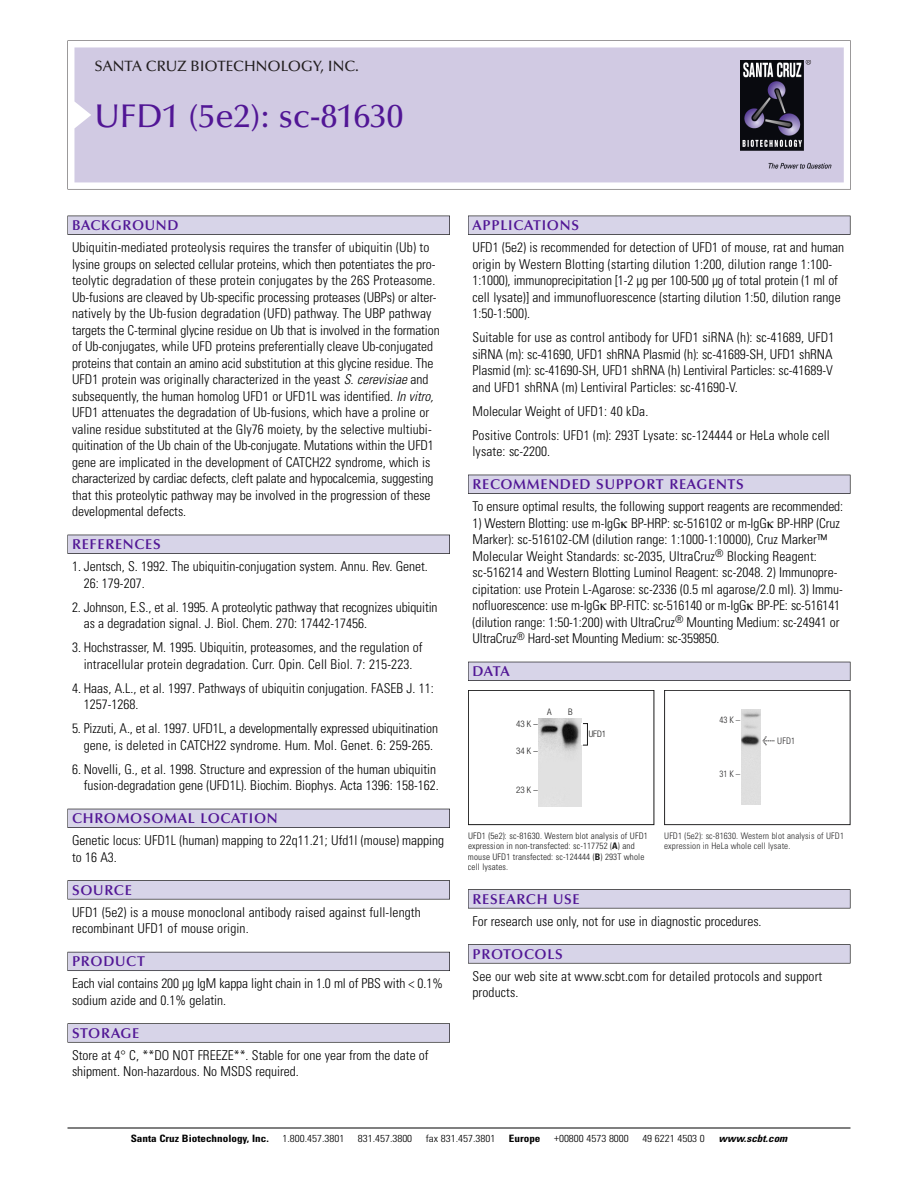
<style>
.page{position:relative;width:918px;height:1188px;background:#fff}
.page>*{position:absolute;margin:0;border:0;box-sizing:border-box;transform-origin:0 0}
.t1{font:500 33px "Optima";color:#511695}
.t2{font:500 15px "Optima";color:#231f20}
.t3{font:600 14.25px "Optima";letter-spacing:.05em;color:#511695}
.t4{font:300 condensed 13.5px/16.5px "Univers";color:#000}
.t5{font:300 condensed 10.2px "Univers";color:#000;scale:1.1 1}
.t6{font:700 condensed 10.2px "Univers";color:#000;scale:1.1 1}
.t7{font:italic 700 condensed 10.2px "Univers";color:#000;scale:1.1 1}
.t8{font:300 condensed 9px/10.5px "Univers";letter-spacing:.015em;color:#191919}
.t9{font:300 condensed 9px/10.5px "Univers";letter-spacing:.015em;color:#272627}
.t10{font:300 condensed 9px "Helvetica Neue";color:#191919}
.s1{font-style:italic}
.s2{font-family:"Meta Plus";font-weight:400;font-stretch:normal;font-size:10.5px}
.s3{font-weight:700}
</style>
<div class="page">
<svg style="left:68px;top:40px;width:783px;height:149px"></svg>
<div style="left:74px;top:47px;width:770px;height:135px;background:#d1cae3"></div>
<img style="left:741px;top:60px;width:90px;height:108px">
<div style="left:68px;top:216px;width:382px;height:19px;background:#535256"></div>
<div style="left:68px;top:216px;width:381px;height:18px;background:#d7d4e8"></div>
<div style="left:68px;top:535px;width:382px;height:19px;background:#525156"></div>
<div style="left:68px;top:535px;width:381px;height:18px;background:#d7d4e8"></div>
<div style="left:68px;top:809px;width:382px;height:19px;background:#515057"></div>
<div style="left:68px;top:809px;width:381px;height:18px;background:#d7d4e8"></div>
<div style="left:68px;top:880px;width:382px;height:19px;background:#575659"></div>
<div style="left:68px;top:881px;width:381px;height:18px;background:#d7d4e8"></div>
<div style="left:68px;top:952px;width:382px;height:19px;background:#595860"></div>
<div style="left:68px;top:952px;width:381px;height:18px;background:#d7d4e8"></div>
<svg style="left:68px;top:1023px;width:382px;height:20px"></svg>
<div style="left:68px;top:1024px;width:381px;height:18px;background:#d7d4e8"></div>
<div style="left:468px;top:216px;width:382px;height:19px;background:#535256"></div>
<div style="left:468px;top:216px;width:382px;height:18px;background:#d7d4e8"></div>
<div style="left:468px;top:475px;width:382px;height:19px;background:#525156"></div>
<div style="left:468px;top:475px;width:382px;height:18px;background:#d7d4e8"></div>
<div style="left:468px;top:662px;width:382px;height:19px;background:#515057"></div>
<div style="left:468px;top:662px;width:382px;height:18px;background:#d7d4e8"></div>
<div style="left:468px;top:889px;width:382px;height:19px;background:#575659"></div>
<div style="left:468px;top:890px;width:382px;height:18px;background:#d7d4e8"></div>
<svg style="left:468px;top:944px;width:382px;height:20px"></svg>
<div style="left:468px;top:945px;width:382px;height:18px;background:#d7d4e8"></div>
<hr style="left:68px;top:1128px;width:782px;height:1px;background:#000">
<div style="left:468px;top:690px;width:186px;height:135px;border:1px solid #191919"></div>
<img style="left:539px;top:718px;width:42px;height:89px">
<div style="left:583px;top:723px;width:5px;height:22px;border:1px solid #191919"></div>
<div style="left:664px;top:690px;width:186px;height:135px;border:1px solid #272627"></div>
<img style="left:741px;top:709px;width:19px;height:96px">
<p class="t2" style="left:94px;top:60px;width:266px">SANTA CRUZ BIOTECHNOLOGY, INC.</p>
<p class="t1" style="left:94px;top:102px;width:310px">UFD1 (5e2): sc-81630</p>
<p class="t3" style="left:72px;top:219px;width:108px">BACKGROUND</p>
<p class="t4" style="left:72px;top:240px;width:369px">Ubiquitin-mediated proteolysis requires the transfer of ubiquitin (Ub) to lysine groups on selected cellular proteins, which then potentiates the pro&shy;teolytic degradation of these protein conjugates by the 26S Proteasome.<br>Ub-fusions are cleaved by Ub-specific processing proteases (UBPs) or alter&shy;natively by the Ub-fusion degradation (UFD) pathway. The UBP pathway targets the C-terminal glycine residue on Ub that is involved in the formation of Ub-conjugates, while UFD proteins preferentially cleave Ub-conjugated proteins that contain an amino acid substitution at this glycine residue. The UFD1 protein was originally characterized in the yeast <span class="s1">S.cerevisiae</span> and subsequently, the human homolog UFD1 or UFD1L was identified. <span class="s1">In vitro, </span>UFD1 attenuates the degradation of Ub-fusions, which have a proline or valine residue substituted at the Gly76 moiety, by the selective multiubi&shy;quitination of the Ub chain of the Ub-conjugate. Mutations within the UFD1 gene are implicated in the development of CATCH22 syndrome, which is characterized by cardiac defects, cleft palate and hypocalcemia, suggesting that this proteolytic pathway may be involved in the progression of these developmental defects.</p>
<p class="t3" style="left:72px;top:538px;width:90px">REFERENCES</p>
<p class="t4" style="left:84px;top:559px;width:346px;text-indent:-12px">1. Jentsch, S. 1992. The ubiquitin-conjugation system. Annu. Rev. Genet.<br>26: 179-207.</p>
<p class="t4" style="left:84px;top:600px;width:355px;text-indent:-12px">2. Johnson, E.S., et al. 1995. A proteolytic pathway that recognizes ubiquitin as a degradation signal. J. Biol. Chem. 270: 17442-17456.</p>
<p class="t4" style="left:72px;top:640px;width:352px;text-align:center">3. Hochstrasser, M. 1995. Ubiquitin, proteasomes, and the regulation of intracellular protein degradation. Curr. Opin. Cell Biol. 7: 215-223.</p>
<p class="t4" style="left:84px;top:681px;width:352px;text-indent:-12px">4. Haas, A.L., et al. 1997. Pathways of ubiquitin conjugation. FASEB J. 11:<br>1257-1268.</p>
<p class="t4" style="left:72px;top:721px;width:368px;text-align:center">5. Pizzuti, A., et al. 1997. UFD1L, a developmentally expressed ubiquitination gene, is deleted in CATCH22 syndrome. Hum. Mol. Genet. 6: 259-265.</p>
<p class="t4" style="left:72px;top:762px;width:368px;text-align:right">6. Novelli, G., et al. 1998. Structure and expression of the human ubiquitin fusion-degradation gene (UFD1L). Biochim. Biophys. Acta 1396: 158-162.</p>
<p class="t3" style="left:72px;top:812px;width:207px">CHROMOSOMAL LOCATION</p>
<p class="t4" style="left:72px;top:834px;width:374px">Genetic locus: UFD1L (human) mapping to 22q11.21; Ufd1l (mouse) mapping to 16 A3.</p>
<p class="t3" style="left:72px;top:884px;width:61px">SOURCE</p>
<p class="t4" style="left:72px;top:905px;width:350px">UFD1 (5e2) is a mouse monoclonal antibody raised against full-length recombinant UFD1 of mouse origin.</p>
<p class="t3" style="left:72px;top:955px;width:74px">PRODUCT</p>
<p class="t4" style="left:72px;top:977px;width:372px">Each vial contains 200 µg IgM kappa light chain in 1.0 ml of PBS with &lt; 0.1% sodium azide and 0.1% gelatin.</p>
<p class="t3" style="left:72px;top:1027px;width:69px">STORAGE</p>
<p class="t4" style="left:72px;top:1048px;width:358px">Store at 4° C, **DO NOT FREEZE**. Stable for one year from the date of shipment. Non-hazardous. No MSDS required.</p>
<p class="t3" style="left:473px;top:219px;width:108px">APPLICATIONS</p>
<p class="t4" style="left:473px;top:240px;width:373px">UFD1 (5e2) is recommended for detection of UFD1 of mouse, rat and human origin by Western Blotting (starting dilution 1:200, dilution range 1:100- 1:1000), immunoprecipitation [1-2 µg per 100-500 µg of total protein (1 ml of cell lysate)] and immunofluorescence (starting dilution 1:50, dilution range 1:50-1:500).</p>
<p class="t4" style="left:473px;top:330px;width:363px">Suitable for use as control antibody for UFD1 siRNA (h): sc-41689, UFD1 siRNA (m): sc-41690, UFD1 shRNA Plasmid (h): sc-41689-SH, UFD1 shRNA Plasmid (m): sc-41690-SH, UFD1 shRNA (h) Lentiviral Particles: sc-41689-V and UFD1 shRNA (m) Lentiviral Particles: sc-41690-V.</p>
<p class="t4" style="left:473px;top:404px;width:177px">Molecular Weight of UFD1: 40 kDa.</p>
<p class="t4" style="left:473px;top:428px;width:359px">Positive Controls: UFD1 (m): 293T Lysate: sc-124444 or HeLa whole cell lysate: sc-2200.</p>
<p class="t3" style="left:473px;top:478px;width:273px">RECOMMENDED SUPPORT REAGENTS</p>
<p class="t4" style="left:473px;top:499px;width:372px">To ensure optimal results, the following support reagents are recommended:</p>
<p class="t4" style="left:473px;top:516px;width:372px">1) Western Blotting: use m-IgG BP-HRP: sc-516102 or m-IgG BP-HRP (Cruz Marker): sc-516102-CM (dilution range: 1:1000-1:10000), Cruz Marker™ Molecular Weight Standards: sc-2035, UltraCruz<sup>®</sup> Blocking Reagent: sc-516214 and Western Blotting Luminol Reagent: sc-2048. 2) Immunopre&shy;cipitation: use Protein L-Agarose: sc-2336 (0.5 ml agarose/2.0 ml). 3) Immu&shy;nofluorescence: use m-IgG BP-FITC: sc-516140 or m-IgG BP-PE: sc-516141 (dilution range: 1:50-1:200) with UltraCruz<sup>®</sup> Mounting Medium: sc-24941 or UltraCruz<sup>®</sup> Hard-set Mounting Medium: sc-359850.</p>
<p class="t3" style="left:473px;top:665px;width:39px">DATA</p>
<p class="t10" style="left:516px;top:721px;width:23px">43K–</p>
<p class="t10" style="left:516px;top:748px;width:23px">34K–</p>
<p class="t10" style="left:516px;top:787px;width:23px">23K–</p>
<p class="t10" style="left:547px;top:709px;width:6px">A</p>
<p class="t10" style="left:568px;top:709px;width:6px">B</p>
<p class="t10" style="left:589px;top:730px;width:19px">UFD1</p>
<p class="t9" style="left:719px;top:716px;width:22px">43K–</p>
<p class="t9" style="left:719px;top:770px;width:22px">31K–</p>
<p class="t9" style="left:763px;top:736px;width:34px"><span class="s2">&lt;</span> UFD1</p>
<p class="t8" style="left:468px;top:831px;width:181px">UFD1 (5e2): sc-81630. Western blot analysis of UFD1 expression in non-transfected: sc-117752 (<span class="s3">A</span>) and mouse UFD1 transfected: sc-124444 (<span class="s3">B</span>) 293T whole cell lysates.</p>
<p class="t9" style="left:664px;top:831px;width:181px">UFD1 (5e2): sc-81630. Western blot analysis of UFD1 expression in HeLa whole cell lysate.</p>
<p class="t3" style="left:473px;top:893px;width:109px">RESEARCH USE</p>
<p class="t4" style="left:473px;top:914px;width:291px">For research use only, not for use in diagnostic procedures.</p>
<p class="t3" style="left:473px;top:948px;width:92px">PROTOCOLS</p>
<p class="t4" style="left:473px;top:969px;width:351px">See our web site at www.scbt.com for detailed protocols and support products.</p>
<p class="t6" style="left:131px;top:1135px;width:127px">Santa Cruz Biotechnology, Inc.</p>
<p class="t5" style="left:282px;top:1135px;width:58px">1.800.457.3801</p>
<p class="t5" style="left:358px;top:1135px;width:51px">831.457.3800</p>
<p class="t5" style="left:426px;top:1135px;width:65px">fax 831.457.3801</p>
<p class="t6" style="left:509px;top:1135px;width:30px">Europe</p>
<p class="t5" style="left:554px;top:1135px;width:69px">+00800 4573 8000</p>
<p class="t5" style="left:642px;top:1135px;width:58px">49 6221 4503 0</p>
<p class="t7" style="left:719px;top:1135px;width:66px">www.scbt.com</p>
</div>
